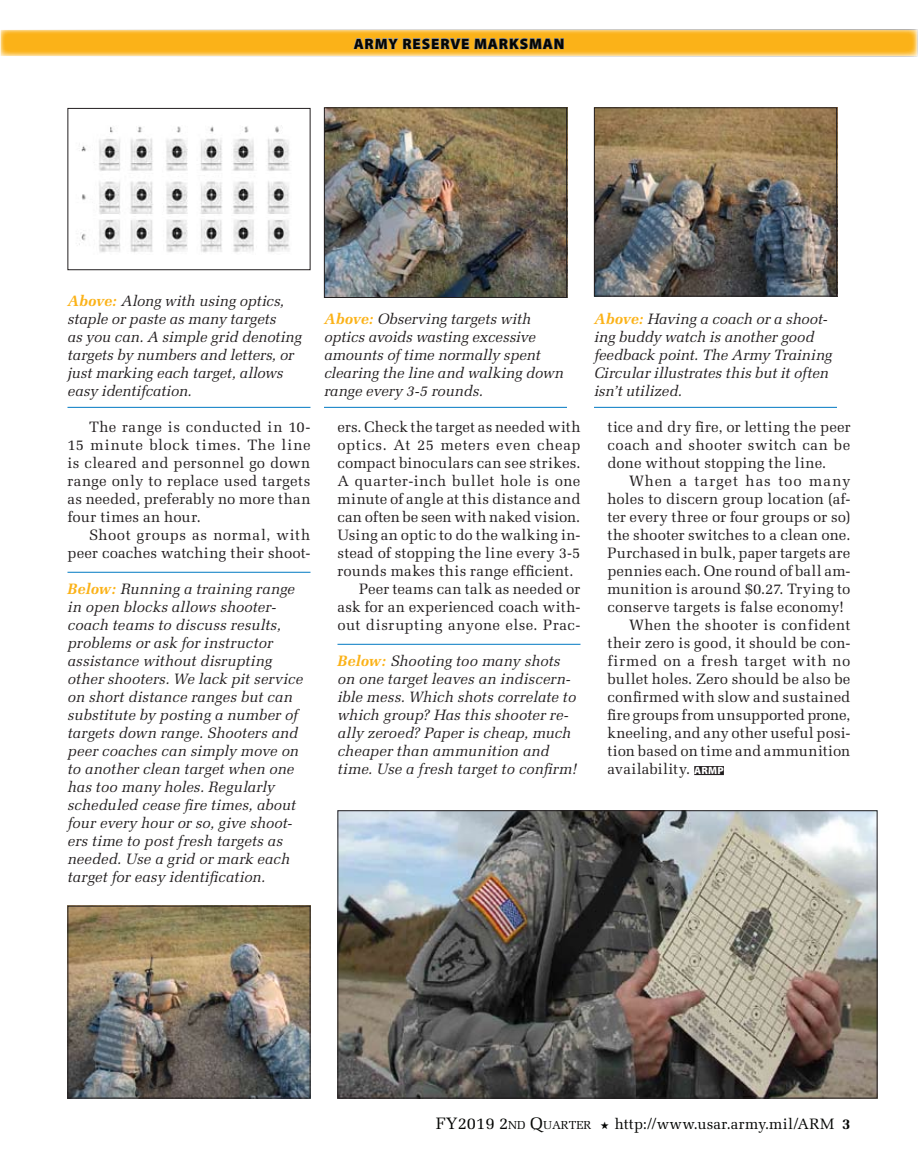
<style>
.page{position:relative;width:918px;height:1175px;background:#fff}
.page>*{position:absolute;margin:0;border:0;box-sizing:border-box;transform-origin:0 0}
.t1{font:italic 15px/18px "Melior LT Std";color:#231f20}
.t2{font:15px/18px "Melior LT Std";letter-spacing:.015em;color:#231f20;text-align:justify}
.t3{font:15px "Melior LT Std";letter-spacing:.02em;color:#040503}
.t4{font:15px "Melior LT Std";letter-spacing:-.01em;color:#231f20}
.t5{font:15px "Melior LT Std";letter-spacing:.04em;color:#231f20}
.t6{font:15px "Melior LT Std";letter-spacing:.05em;color:#231f20}
.t7{font:15px "Melior LT Std";letter-spacing:.055em;color:#231f20}
.t8{font:900 15px "Myriad Pro";letter-spacing:.06em;color:#040503}
.s1{font-weight:700;color:#fbb218}
.s2{font-family:"Myriad Pro";font-weight:900;font-size:10.5px;color:#fff}
.s3{font-size:16.5px}
.s4{font-size:11.55px}
</style>
<div class="page">
<svg style="left:2px;top:32px;width:914px;height:23px;background:#fbb523"></svg>
<svg style="left:353px;top:38px;width:211px;height:12px;background:#d1a64b"></svg>
<div style="left:0;top:30px;width:918px;height:27px;border:1px solid #fff"></div>
<div style="left:694px;top:766px;width:30px;height:9px;background:#231f20"></div>
<img style="left:326px;top:109px;width:239px;height:187px">
<div style="left:324px;top:107px;width:243px;height:191px;border:1px solid #231f20"></div>
<hr style="left:324px;top:407px;width:243px;height:1px;background:#0079c2">
<img style="left:596px;top:109px;width:239px;height:185px">
<div style="left:594px;top:107px;width:243px;height:189px;border:1px solid #231f20"></div>
<hr style="left:594px;top:407px;width:243px;height:1px;background:#0079c2">
<img style="left:70px;top:905px;width:241px;height:193px">
<div style="left:68px;top:905px;width:242px;height:193px;border:1px solid #231f20"></div>
<hr style="left:68px;top:572px;width:242px;height:1px;background:#0079c2">
<img style="left:79px;top:108px;width:232px;height:161px">
<div style="left:68px;top:108px;width:242px;height:162px;border:1px solid #231f20"></div>
<hr style="left:68px;top:407px;width:242px;height:1px;background:#0079c2">
<img style="left:340px;top:812px;width:536px;height:284px">
<div style="left:338px;top:810px;width:540px;height:288px;border:1px solid #231f20"></div>
<hr style="left:338px;top:644px;width:242px;height:1px;background:#0079c2">
<p class="t8" style="left:354px;top:34px;width:212px">ARMY RESERVE MARKSMAN</p>
<p class="t1" style="left:68px;top:292px;width:236px"><span class="s1">Above:</span> Along with using optics, staple or paste as many targets<br>as you can. A simple grid denoting targets by numbers and letters, or just marking each target, allows easy identifcation.</p>
<p class="t2" style="left:68px;top:418px;width:245px;text-indent:22px">The range is conducted in 10- 15 minute block times. The line is cleared and personnel go down range only to replace used targets as needed, preferably no more than four times an hour.</p>
<p class="t2" style="left:68px;top:526px;width:245px;text-align:right">Shoot groups as normal, with peer coaches watching their shoot-</p>
<p class="t1" style="left:68px;top:580px;width:237px"><span class="s1">Below:</span> Running a training range in open blocks allows shooter&shy;coach teams to discuss results, problems or ask for instructor assistance without disrupting other shooters. We lack pit service on short distance ranges but can substitute by posting a number of targets down range. Shooters and peer coaches can simply move on to another clean target when one has too many holes. Regularly scheduled cease fire times, about four every hour or so, give shoot&shy;ers time to post fresh targets as needed. Use a grid or mark each target for easy identification.</p>
<p class="t1" style="left:324px;top:310px;width:241px"><span class="s1">Above:</span> Observing targets with optics avoids wasting excessive amounts of time normally spent clearing the line and walking down range every 3-5 rounds.</p>
<p class="t1" style="left:594px;top:310px;width:240px"><span class="s1">Above:</span> Having a coach or a shoot&shy;ing buddy watch is another good feedback point. The Army Training<br>Circular illustrates this but it often isn’t utilized.</p>
<p class="t2" style="left:338px;top:418px;width:245px">ers. Check the target as needed with</p>
<p class="t5" style="left:338px;top:436px;width:244px">optics. At 25 meters even cheap</p>
<p class="t2" style="left:338px;top:454px;width:245px">compact binoculars can see strikes.</p>
<p class="t2" style="left:338px;top:472px;width:244px">A quarter-inch bullet hole is one</p>
<p class="t2" style="left:338px;top:490px;width:245px">minute of angle at this distance and</p>
<p class="t2" style="left:338px;top:508px;width:244px">can often be seen with naked vision.</p>
<p class="t2" style="left:338px;top:526px;width:245px">Using an optic to do the walking in-</p>
<p class="t2" style="left:338px;top:544px;width:244px">stead of stopping the line every 3-5</p>
<p class="t2" style="left:338px;top:562px;width:238px">rounds makes this range efficient.</p>
<p class="t2" style="left:359px;top:580px;width:223px">Peer teams can talk as needed or</p>
<p class="t2" style="left:338px;top:598px;width:245px">ask for an experienced coach with-</p>
<p class="t2" style="left:338px;top:616px;width:245px">out disrupting anyone else. Prac-</p>
<p class="t1" style="left:338px;top:652px;width:241px"><span class="s1">Below:</span> Shooting too many shots on one target leaves an indiscern&shy;ible mess. Which shots correlate to which group? Has this shooter re&shy;ally zeroed? Paper is cheap, much cheaper than ammunition and time. Use a fresh target to confirm!</p>
<p class="t2" style="left:608px;top:418px;width:245px">tice and dry fire, or letting the peer coach and shooter switch can be done without stopping the line.</p>
<p class="t7" style="left:629px;top:472px;width:223px">When a target has too many</p>
<p class="t2" style="left:608px;top:490px;width:244px">holes to discern group location (af-</p>
<p class="t2" style="left:608px;top:508px;width:245px">ter every three or four groups or so)</p>
<p class="t2" style="left:608px;top:526px;width:245px">the shooter switches to a clean one.</p>
<p class="t2" style="left:608px;top:544px;width:244px">Purchased in bulk, paper targets are</p>
<p class="t2" style="left:608px;top:562px;width:245px">pennies each. One round of ball am-</p>
<p class="t2" style="left:608px;top:580px;width:245px">munition is around $0.27. Trying to</p>
<p class="t2" style="left:608px;top:598px;width:238px">conserve targets is false economy!</p>
<p class="t2" style="left:629px;top:616px;width:223px">When the shooter is confident</p>
<p class="t2" style="left:608px;top:634px;width:245px">their zero is good, it should be con-</p>
<p class="t6" style="left:608px;top:652px;width:245px">firmed on a fresh target with no</p>
<p class="t2" style="left:608px;top:670px;width:244px">bullet holes. Zero should be also be</p>
<p class="t2" style="left:608px;top:688px;width:244px">confirmed with slow and sustained</p>
<p class="t4" style="left:608px;top:706px;width:244px">fire groups from unsupported prone,</p>
<p class="t2" style="left:608px;top:724px;width:245px">kneeling, and any other useful posi-</p>
<p class="t2" style="left:608px;top:742px;width:244px">tion based on time and ammunition</p>
<p class="t2" style="left:608px;top:760px;width:118px">availability. <span class="s2">ARMP</span></p>
<p class="t3" style="left:436px;top:1114px;width:400px"><span class="s3">FY2019 2</span><span class="s4">nd</span> <span class="s3">Q</span><span class="s4">uarter</span> ★ http://www.usar.army.mil/ARM</p>
</div>
